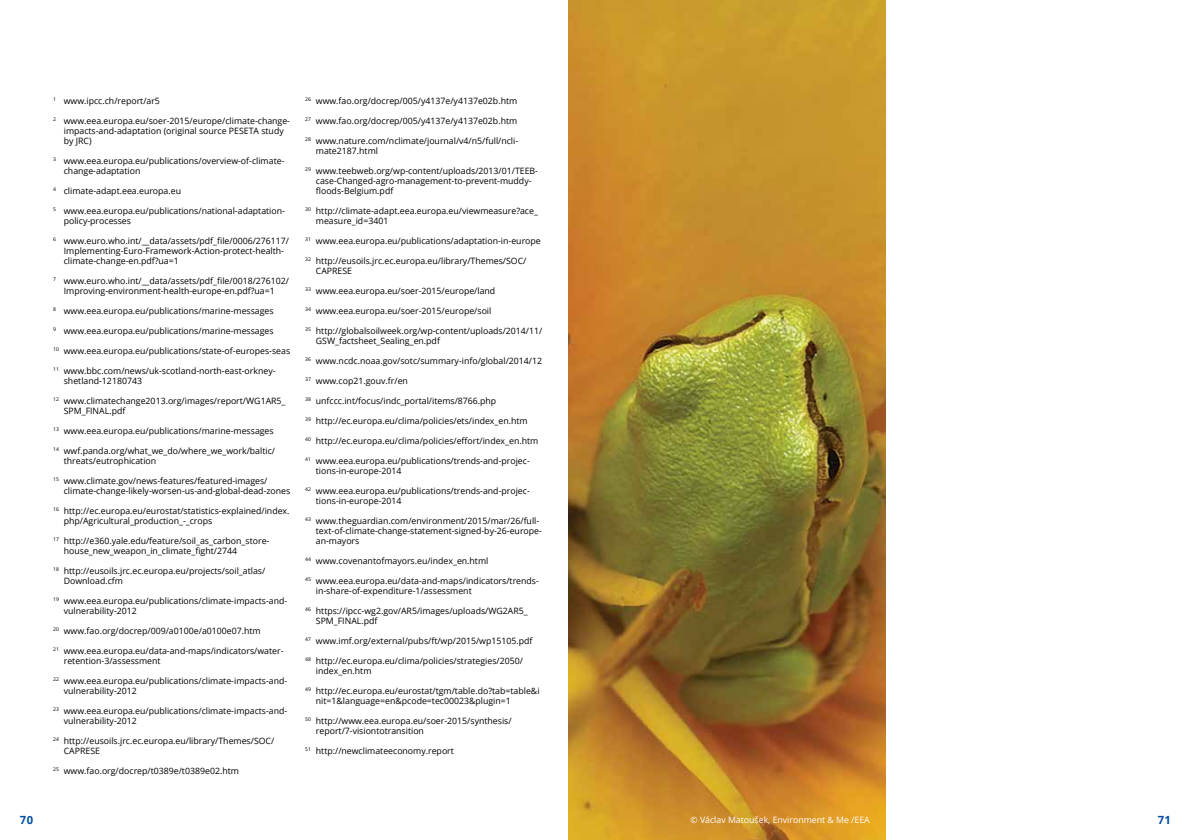
<style>
.page{position:relative;width:1191px;height:840px;background:#fff}
.page>*{position:absolute;margin:0;border:0;box-sizing:border-box;transform-origin:0 0}
.t1{font:700 11.25px "Open Sans";color:#034ea2}
.t2{font:8.75px/10px "Open Sans";color:#000}
.t3{font:8.75px "Open Sans";color:#fff}
</style>
<div class="page">
<img style="left:569px;top:0;width:316px;height:840px">
<p class="t2" style="left:53px;top:96px;width:108px"><sup>1</sup> www.ipcc.ch/report/ar5</p>
<p class="t2" style="left:64px;top:116px;width:228px;text-indent:-11px"><sup>2</sup> www.eea.europa.eu/soer-2015/europe/climate-change&shy;impacts-and-adaptation (original source PESETA study by JRC)</p>
<p class="t2" style="left:64px;top:156px;width:222px;text-indent:-11px"><sup>3</sup> www.eea.europa.eu/publications/overview-of-climate&shy;change-adaptation</p>
<p class="t2" style="left:53px;top:186px;width:129px"><sup>4</sup> climate-adapt.eea.europa.eu</p>
<p class="t2" style="left:64px;top:206px;width:223px;text-indent:-11px"><sup>5</sup> www.eea.europa.eu/publications/national-adaptation&shy;policy-processes</p>
<p class="t2" style="left:64px;top:236px;width:227px;text-indent:-11px"><sup>6</sup> www.euro.who.int/__data/assets/pdf_file/0006/276117/<br>Implementing-Euro-Framework-Action-protect-health&shy;climate-change-en.pdf?ua=1</p>
<p class="t2" style="left:53px;top:276px;width:237px;text-align:center"><sup>7</sup> www.euro.who.int/__data/assets/pdf_file/0018/276102/<br>Improving-environment-health-europe-en.pdf?ua=1</p>
<p class="t2" style="left:53px;top:306px;width:222px"><sup>8</sup> www.eea.europa.eu/publications/marine-messages</p>
<p class="t2" style="left:53px;top:326px;width:222px"><sup>9</sup> www.eea.europa.eu/publications/marine-messages</p>
<p class="t2" style="left:53px;top:346px;width:239px"><sup>10</sup> www.eea.europa.eu/publications/state-of-europes-seas</p>
<p class="t2" style="left:64px;top:366px;width:213px;text-indent:-11px"><sup>11</sup> www.bbc.com/news/uk-scotland-north-east-orkney&shy;shetland-12180743</p>
<p class="t2" style="left:64px;top:396px;width:223px;text-indent:-11px"><sup>12</sup> www.climatechange2013.org/images/report/WG1AR5_<br>SPM_FINAL.pdf</p>
<p class="t2" style="left:53px;top:426px;width:222px"><sup>13</sup> www.eea.europa.eu/publications/marine-messages</p>
<p class="t2" style="left:64px;top:446px;width:213px;text-indent:-11px"><sup>14</sup> wwf.panda.org/what_we_do/where_we_work/baltic/ threats/eutrophication</p>
<p class="t2" style="left:64px;top:476px;width:228px;text-indent:-11px"><sup>15</sup> www.climate.gov/news-features/featured-images/ climate-change-likely-worsen-us-and-global-dead-zones</p>
<p class="t2" style="left:64px;top:506px;width:227px;text-indent:-11px"><sup>16</sup> http://ec.europa.eu/eurostat/statistics-explained/index. php/Agricultural_production_-_crops</p>
<p class="t2" style="left:64px;top:536px;width:207px;text-indent:-11px"><sup>17</sup> http://e360.yale.edu/feature/soil_as_carbon_store&shy;house_new_weapon_in_climate_fight/2744</p>
<p class="t2" style="left:64px;top:566px;width:203px;text-indent:-11px"><sup>18</sup> http://eusoils.jrc.ec.europa.eu/projects/soil_atlas/<br>Download.cfm</p>
<p class="t2" style="left:64px;top:596px;width:225px;text-indent:-11px"><sup>19</sup> www.eea.europa.eu/publications/climate-impacts-and&shy;vulnerability-2012</p>
<p class="t2" style="left:53px;top:626px;width:209px"><sup>20</sup> www.fao.org/docrep/009/a0100e/a0100e07.htm</p>
<p class="t2" style="left:64px;top:646px;width:221px;text-indent:-11px"><sup>21</sup> www.eea.europa.eu/data-and-maps/indicators/water&shy;retention-3/assessment</p>
<p class="t2" style="left:64px;top:676px;width:225px;text-indent:-11px"><sup>22</sup> www.eea.europa.eu/publications/climate-impacts-and&shy;vulnerability-2012</p>
<p class="t2" style="left:64px;top:706px;width:225px;text-indent:-11px"><sup>23</sup> www.eea.europa.eu/publications/climate-impacts-and&shy;vulnerability-2012</p>
<p class="t2" style="left:64px;top:736px;width:212px;text-indent:-11px"><sup>24</sup> http://eusoils.jrc.ec.europa.eu/library/Themes/SOC/<br>CAPRESE</p>
<p class="t2" style="left:53px;top:766px;width:187px"><sup>25</sup> www.fao.org/docrep/t0389e/t0389e02.htm</p>
<p class="t2" style="left:305px;top:96px;width:213px"><sup>26</sup> www.fao.org/docrep/005/y4137e/y4137e02b.htm</p>
<p class="t2" style="left:305px;top:116px;width:213px"><sup>27</sup> www.fao.org/docrep/005/y4137e/y4137e02b.htm</p>
<p class="t2" style="left:316px;top:136px;width:204px;text-indent:-11px"><sup>28</sup> www.nature.com/nclimate/journal/v4/n5/full/ncli&shy;mate2187.html</p>
<p class="t2" style="left:316px;top:166px;width:224px;text-indent:-11px"><sup>29</sup> www.teebweb.org/wp-content/uploads/2013/01/TEEB&shy;case-Changed-agro-management-to-prevent-muddy&shy;floods-Belgium.pdf</p>
<p class="t2" style="left:316px;top:206px;width:224px;text-indent:-11px"><sup>30</sup> http://climate-adapt.eea.europa.eu/viewmeasure?ace_ measure_id=3401</p>
<p class="t2" style="left:305px;top:236px;width:237px"><sup>31</sup> www.eea.europa.eu/publications/adaptation-in-europe</p>
<p class="t2" style="left:316px;top:256px;width:212px;text-indent:-11px"><sup>32</sup> http://eusoils.jrc.ec.europa.eu/library/Themes/SOC/<br>CAPRESE</p>
<p class="t2" style="left:305px;top:286px;width:191px"><sup>33</sup> www.eea.europa.eu/soer-2015/europe/land</p>
<p class="t2" style="left:305px;top:306px;width:188px"><sup>34</sup> www.eea.europa.eu/soer-2015/europe/soil</p>
<p class="t2" style="left:316px;top:326px;width:228px;text-indent:-11px"><sup>35</sup> http://globalsoilweek.org/wp-content/uploads/2014/11/<br>GSW_factsheet_Sealing_en.pdf</p>
<p class="t2" style="left:305px;top:356px;width:238px"><sup>36</sup> www.ncdc.noaa.gov/sotc/summary-info/global/2014/12</p>
<p class="t2" style="left:305px;top:376px;width:104px"><sup>37</sup> www.cop21.gouv.fr/en</p>
<p class="t2" style="left:305px;top:396px;width:193px"><sup>38</sup> unfccc.int/focus/indc_portal/items/8766.php</p>
<p class="t2" style="left:305px;top:416px;width:224px"><sup>39</sup> http://ec.europa.eu/clima/policies/ets/index_en.htm</p>
<p class="t2" style="left:305px;top:436px;width:235px"><sup>40</sup> http://ec.europa.eu/clima/policies/effort/index_en.htm</p>
<p class="t2" style="left:316px;top:456px;width:215px;text-indent:-11px"><sup>41</sup> www.eea.europa.eu/publications/trends-and-projec&shy;tions-in-europe-2014</p>
<p class="t2" style="left:316px;top:486px;width:215px;text-indent:-11px"><sup>42</sup> www.eea.europa.eu/publications/trends-and-projec&shy;tions-in-europe-2014</p>
<p class="t2" style="left:316px;top:516px;width:227px;text-indent:-11px"><sup>43</sup> www.theguardian.com/environment/2015/mar/26/full&shy;text-of-climate-change-statement-signed-by-26-europe&shy;an-mayors</p>
<p class="t2" style="left:305px;top:556px;width:185px"><sup>44</sup> www.covenantofmayors.eu/index_en.html</p>
<p class="t2" style="left:316px;top:576px;width:224px;text-indent:-11px"><sup>45</sup> www.eea.europa.eu/data-and-maps/indicators/trends&shy;in-share-of-expenditure-1/assessment</p>
<p class="t2" style="left:316px;top:606px;width:213px;text-indent:-11px"><sup>46</sup> https://ipcc-wg2.gov/AR5/images/uploads/WG2AR5_<br>SPM_FINAL.pdf</p>
<p class="t2" style="left:305px;top:636px;width:229px"><sup>47</sup> www.imf.org/external/pubs/ft/wp/2015/wp15105.pdf</p>
<p class="t2" style="left:316px;top:656px;width:209px;text-indent:-11px"><sup>48</sup> http://ec.europa.eu/clima/policies/strategies/2050/ index_en.htm</p>
<p class="t2" style="left:316px;top:686px;width:225px;text-indent:-11px"><sup>49</sup> http://ec.europa.eu/eurostat/tgm/table.do?tab=table&amp;i nit=1&amp;language=en&amp;pcode=tec00023&amp;plugin=1</p>
<p class="t2" style="left:316px;top:716px;width:197px;text-indent:-11px"><sup>50</sup> http://www.eea.europa.eu/soer-2015/synthesis/ report/7-visiontotransition</p>
<p class="t2" style="left:305px;top:746px;width:150px"><sup>51</sup> http://newclimateeconomy.report</p>
<p class="t1" style="left:20px;top:812px;width:15px">70</p>
<p class="t3" style="left:690px;top:813px;width:181px">© Václav Matoušek, Environment &amp; Me /EEA</p>
<p class="t1" style="left:1157px;top:812px;width:15px">71</p>
</div>
